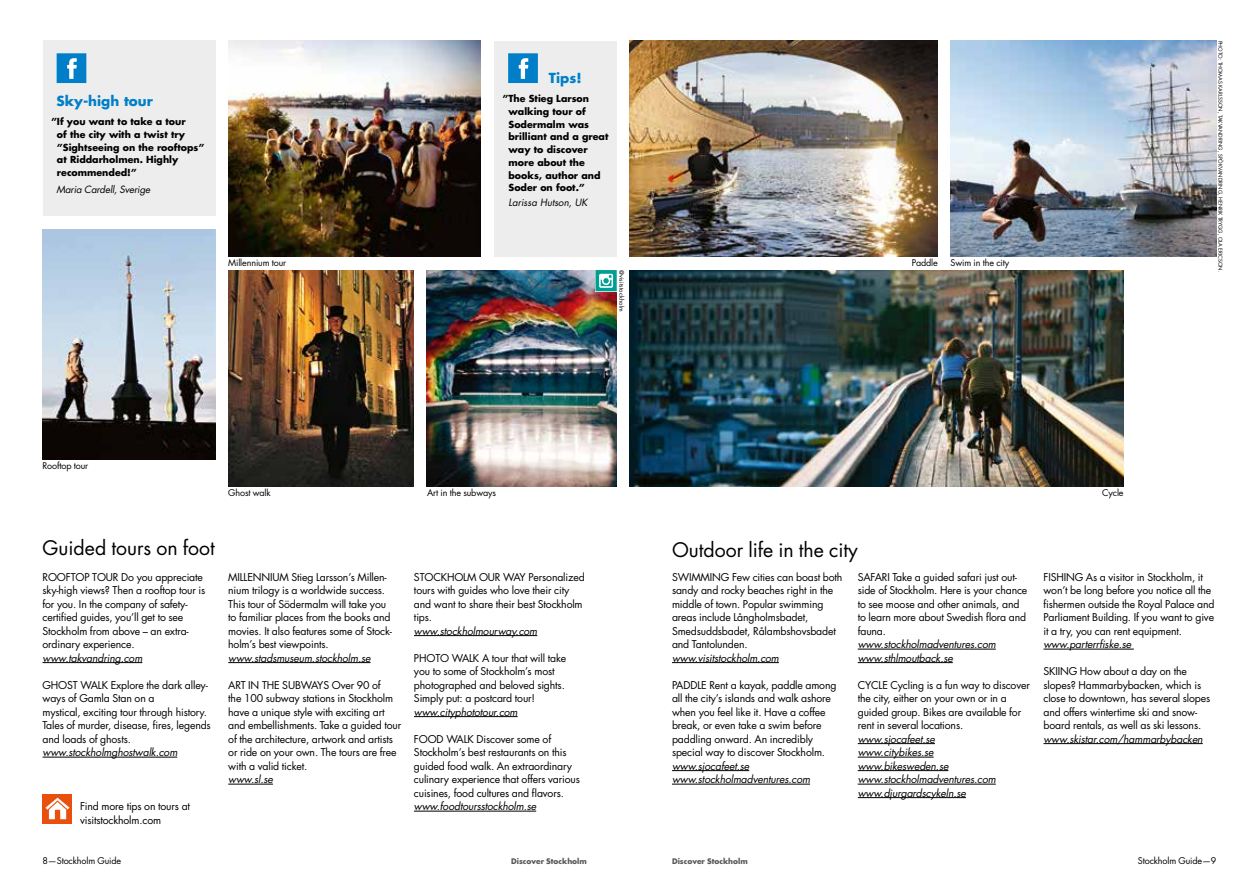
<style>
.page{position:relative;width:1259px;height:893px;background:#fff}
.page>*{position:absolute;margin:0;border:0;box-sizing:border-box;transform-origin:0 0}
.t1{font:19.5px "Futura Std";color:#000}
.t2{font:700 13.5px "Futura Std";color:#007fc8}
.t3{font:10.5px/13.5px "Futura Std";letter-spacing:-.015em;color:#000}
.t4{font:italic 10.5px/13.5px "Futura Std";letter-spacing:-.015em;color:#000}
.t5{font:italic 9.75px "Futura Std";letter-spacing:-.015em;color:#000}
.t6{font:700 9.45px/12.8px "Futura Std";color:#000}
.t7{font:9px "Futura Std";letter-spacing:-.015em;color:#000}
.t8{font:700 7.5px "Futura Std";color:#575756}
.t9{font:6px "Futura Std";letter-spacing:.025em;color:#000}
.t10{font:5.25px "Futura Std";color:#000}
</style>
<div class="page">
<hr style="left:43px;top:662px;width:99px;height:1px;background:#000">
<hr style="left:43px;top:757px;width:134px;height:1px;background:#000">
<hr style="left:228px;top:662px;width:142px;height:1px;background:#000">
<hr style="left:228px;top:784px;width:45px;height:1px;background:#000">
<hr style="left:414px;top:635px;width:123px;height:1px;background:#000">
<hr style="left:414px;top:716px;width:103px;height:1px;background:#000">
<hr style="left:414px;top:811px;width:122px;height:1px;background:#000">
<div style="left:43px;top:794px;width:29px;height:30px;background:#e9500e"></div>
<svg style="left:45px;top:798px;width:24px;height:21px"></svg>
<hr style="left:672px;top:662px;width:107px;height:1px;background:#000">
<hr style="left:672px;top:770px;width:77px;height:1px;background:#000">
<hr style="left:672px;top:784px;width:138px;height:1px;background:#000">
<hr style="left:857px;top:649px;width:138px;height:1px;background:#000">
<hr style="left:857px;top:662px;width:96px;height:1px;background:#000">
<hr style="left:857px;top:743px;width:78px;height:1px;background:#000">
<hr style="left:857px;top:757px;width:76px;height:1px;background:#000">
<hr style="left:857px;top:770px;width:91px;height:1px;background:#000">
<hr style="left:857px;top:784px;width:138px;height:1px;background:#000">
<hr style="left:857px;top:797px;width:109px;height:1px;background:#000">
<hr style="left:1043px;top:649px;width:90px;height:1px;background:#000">
<hr style="left:1043px;top:743px;width:159px;height:1px;background:#000">
<div style="left:43px;top:41px;width:172px;height:175px;background:#ededed"></div>
<svg style="left:57px;top:53px;width:29px;height:30px"></svg>
<img style="left:427px;top:270px;width:190px;height:216px">
<img style="left:950px;top:41px;width:266px;height:216px">
<img style="left:629px;top:270px;width:494px;height:216px">
<img style="left:228px;top:41px;width:253px;height:216px">
<div style="left:494px;top:41px;width:123px;height:215px;background:#ededed"></div>
<svg style="left:508px;top:53px;width:30px;height:30px"></svg>
<img style="left:43px;top:230px;width:172px;height:229px">
<img style="left:228px;top:270px;width:186px;height:216px">
<img style="left:629px;top:40px;width:309px;height:216px">
<svg style="left:595px;top:270px;width:22px;height:21px"></svg>
<p class="t2" style="left:57px;top:92px;width:98px">Sky-high tour</p>
<p class="t6" style="left:57px;top:115px;width:149px;text-indent:-6px">”If you want to take a tour<br>of the city with a twist try ”Sightseeing on the rooftops” at Riddarholmen. Highly recommended!”</p>
<p class="t5" style="left:57px;top:183px;width:95px">Maria Cardell, Sverige</p>
<p class="t7" style="left:228px;top:257px;width:60px">Millennium tour</p>
<p class="t2" style="left:549px;top:69px;width:34px">Tips!</p>
<p class="t6" style="left:508px;top:92px;width:101px;text-indent:-6px">”The Stieg Larson walking tour of<br>Sodermalm was brilliant and a great way to discover more about the books, author and<br>Soder on foot.”</p>
<p class="t5" style="left:508px;top:196px;width:80px">Larissa Hutson, UK</p>
<p class="t9" style="left:625px;top:270px;width:44px;rotate:90deg">@visitstockholm</p>
<p class="t7" style="left:911px;top:257px;width:28px">Paddle</p>
<p class="t7" style="left:950px;top:257px;width:60px">Swim in the city</p>
<p class="t10" style="left:1223px;top:41px;width:233px;rotate:90deg">PHOTO: THOMAS KARLSSON, TAKVANDRING, SPÖKVANDRING, HENRIK TRYGG, OLA ERICSON.</p>
<p class="t7" style="left:43px;top:459px;width:47px">Rooftop tour</p>
<p class="t7" style="left:228px;top:486px;width:44px">Ghost walk</p>
<p class="t7" style="left:427px;top:486px;width:71px">Art in the subways</p>
<h1 class="t1" style="left:43px;top:535px;width:174px">Guided tours on foot</h1>
<p class="t3" style="left:43px;top:570px;width:164px">ROOFTOP TOUR Do you appreciate sky-high views? Then a rooftop tour is for you. In the company of safety&shy;certified guides, you’ll get to see<br>Stockholm from above – an extra&shy;ordinary experience.</p>
<p class="t4" style="left:43px;top:651px;width:101px">www.takvandring.com</p>
<p class="t3" style="left:43px;top:678px;width:170px">GHOST WALK Explore the dark alley&shy;ways of Gamla Stan on a<br>mystical, exciting tour through history.<br>Tales of murder, disease, fires, legends and loads of ghosts.</p>
<p class="t4" style="left:43px;top:746px;width:136px">www.stockholmghostwalk.com</p>
<p class="t3" style="left:80px;top:800px;width:111px">Find more tips on tours at visitstockholm.com</p>
<p class="t3" style="left:228px;top:570px;width:165px">MILLENNIUM Stieg Larsson’s Millen&shy;nium trilogy is a worldwide success.<br>This tour of Södermalm will take you to familiar places from the books and movies. It also features some of Stock&shy;holm’s best viewpoints.</p>
<p class="t4" style="left:228px;top:651px;width:144px">www.stadsmuseum.stockholm.se</p>
<p class="t3" style="left:228px;top:678px;width:175px">ART IN THE SUBWAYS Over 90 of<br>the 100 subway stations in Stockholm have a unique style with exciting art and embellishments. Take a guided tour of the architecture, artwork and artists or ride on your own. The tours are free with a valid ticket.</p>
<p class="t4" style="left:228px;top:773px;width:46px">www.sl.se</p>
<p class="t3" style="left:414px;top:570px;width:172px">STOCKHOLM OUR WAY Personalized tours with guides who love their city and want to share their best Stockholm tips.</p>
<p class="t4" style="left:414px;top:624px;width:125px">www.stockholmourway.com</p>
<p class="t3" style="left:414px;top:651px;width:154px">PHOTO WALK A tour that will take you to some of Stockholm’s most photographed and beloved sights.<br>Simply put: a postcard tour!</p>
<p class="t4" style="left:414px;top:705px;width:105px">www.cityphototour.com</p>
<p class="t3" style="left:414px;top:732px;width:167px">FOOD WALK Discover some of Stockholm’s best restaurants on this guided food walk. An extraordinary culinary experience that offers various cuisines, food cultures and flavors.</p>
<p class="t4" style="left:414px;top:800px;width:124px">www.foodtoursstockholm.se</p>
<p class="t7" style="left:1102px;top:486px;width:23px">Cycle</p>
<h1 class="t1" style="left:672px;top:537px;width:187px">Outdoor life in the city</h1>
<p class="t3" style="left:672px;top:570px;width:172px">SWIMMING Few cities can boast both sandy and rocky beaches right in the middle of town. Popular swimming areas include Långholmsbadet,<br>Smedsuddsbadet, Rålambshovsbadet and Tantolunden.</p>
<p class="t4" style="left:672px;top:651px;width:108px">www.visitstockholm.com</p>
<p class="t3" style="left:672px;top:678px;width:166px">PADDLE Rent a kayak, paddle among all the city’s islands and walk ashore when you feel like it. Have a coffee break, or even take a swim before paddling onward. An incredibly special way to discover Stockholm.</p>
<p class="t4" style="left:672px;top:759px;width:140px">www.sjocafeet.se www.stockholmadventures.com</p>
<p class="t3" style="left:857px;top:570px;width:171px">SAFARI Take a guided safari just out&shy;side of Stockholm. Here is your chance to see moose and other animals, and to learn more about Swedish flora and fauna.</p>
<p class="t4" style="left:857px;top:638px;width:140px">www.stockholmadventures.com www.sthlmoutback.se</p>
<p class="t3" style="left:857px;top:678px;width:174px">CYCLE Cycling is a fun way to discover the city, either on your own or in a guided group. Bikes are available for rent in several locations.</p>
<p class="t4" style="left:857px;top:732px;width:140px">www.sjocafeet.se www.citybikes.se www.bikesweden.se www.stockholmadventures.com www.djurgardscykeln.se</p>
<p class="t3" style="left:1043px;top:570px;width:173px">FISHING As a visitor in Stockholm, it won’t be long before you notice all the fishermen outside the Royal Palace and Parliament Building. If you want to give it a try, you can rent equipment.</p>
<p class="t4" style="left:1043px;top:638px;width:89px">www.parterrfiske.se</p>
<p class="t3" style="left:1043px;top:665px;width:168px">SKIING How about a day on the slopes? Hammarbybacken, which is close to downtown, has several slopes and offers wintertime ski and snow&shy;board rentals, as well as ski lessons.</p>
<p class="t4" style="left:1043px;top:732px;width:161px">www.skistar.com/hammarbybacken</p>
<p class="t7" style="left:43px;top:855px;width:80px">8—Stockholm Guide</p>
<p class="t7" style="left:1138px;top:855px;width:80px">Stockholm Guide—9</p>
<p class="t8" style="left:511px;top:856px;width:77px">Discover Stockholm</p>
<p class="t8" style="left:672px;top:856px;width:77px">Discover Stockholm</p>
</div>
